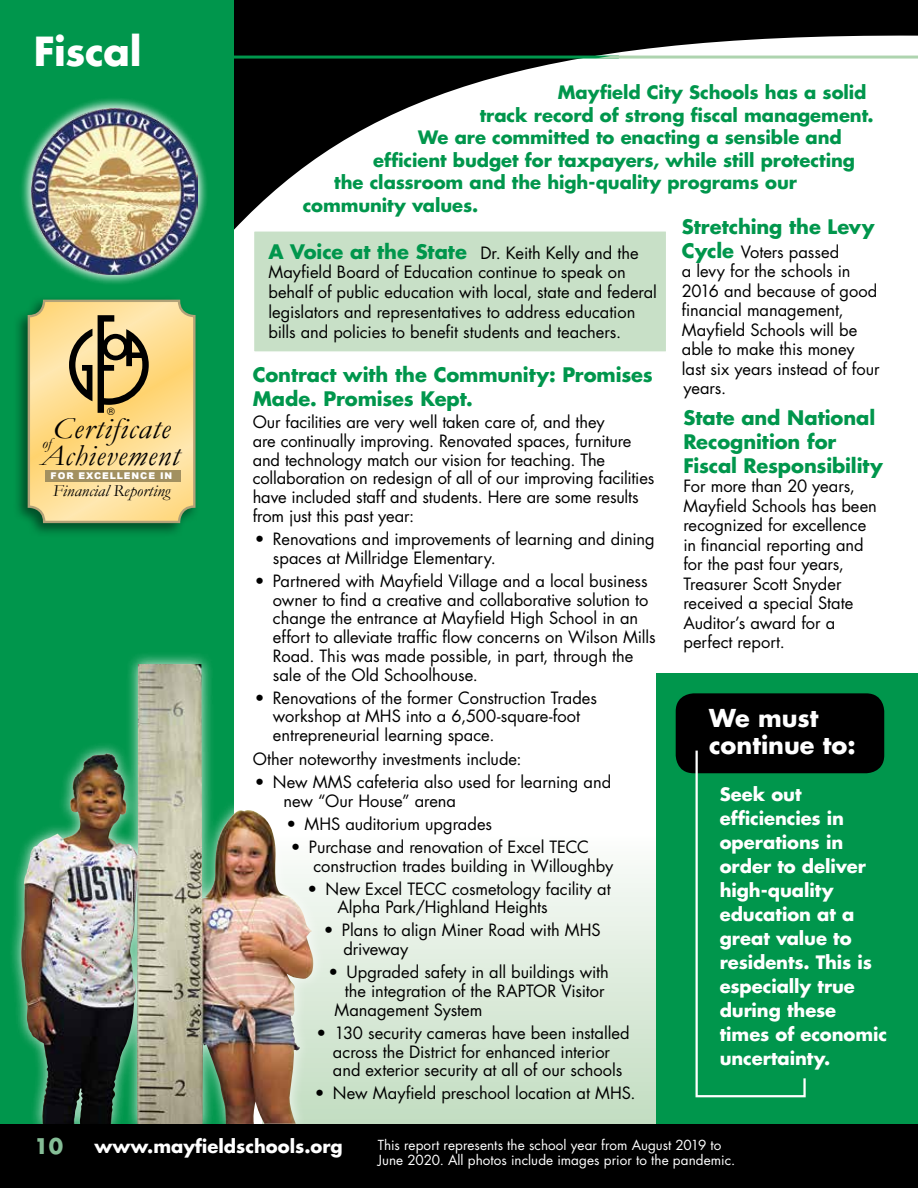
<style>
.page{position:relative;width:918px;height:1188px;background:#fff}
.page>*{position:absolute;margin:0;border:0;box-sizing:border-box;transform-origin:0 0}
.t1{font:700 39px "Futura LT Pro";letter-spacing:-.01em;color:#fff}
.t2{font:italic 30.3px "Garamond";letter-spacing:.025em;color:#000;scale:1.07 1}
.t3{font:italic 30.3px "Garamond";letter-spacing:.025em;color:#000}
.t4{font:700 24px/27px "Futura LT Pro";color:#fff}
.t5{font:700 21px "Futura LT Pro";color:#85bd96}
.t6{font:700 19.5px/24px "Futura LT Pro";letter-spacing:-.005em;color:#00964c}
.t7{font:700 18px "Futura LT Pro";letter-spacing:-.005em;color:#00964c}
.t8{font:700 18px/24px "Futura LT Pro";letter-spacing:-.005em;color:#fff}
.t9{font:italic 16.8px "Garamond";color:#000;scale:1.05 1}
.t10{font:16.5px/18.8px "Futura LT Pro";letter-spacing:-.005em;color:#000}
.t11{font:italic 15.3px "Garamond";color:#000;scale:1.05 1}
.t12{font:13.5px/15px "Futura LT Pro";letter-spacing:.005em;color:#fff}
.t13{font:10.2px "Helvetica";color:#000}
.t14{font:900 9.3px "Arial";letter-spacing:.1em;color:#fff}
.s1{font-weight:700;font-size:19.5px;color:#00964c}
</style>
<div class="page">
<svg style="left:234px;top:0;width:684px;height:230px"></svg>
<div style="left:0;top:0;width:234px;height:1124px;background:#00964c"></div>
<div style="left:262px;top:833px;width:405px;height:296px;background:linear-gradient(to bottom,#fbfcfb,#c0dbbf)"></div>
<hr style="left:156px;top:56px;width:463px;height:3px;background:#00964c">
<div style="left:20px;top:97px;width:189px;height:189px;background:#fff;opacity:.81"></div>
<img style="left:31px;top:108px;width:167px;height:167px">
<div style="left:13px;top:295px;width:187px;height:243px;background:#000;opacity:.48"></div>
<div style="left:28px;top:300px;width:168px;height:223px;border:2px solid #b2a278;border-radius:15px"></div>
<svg style="left:29px;top:301px;width:165px;height:221px;background:#e5ca84"></svg>
<div style="left:45px;top:470px;width:135px;height:12px;background:#a29060"></div>
<div style="left:253px;top:230px;width:414px;height:123px;background:#c8e0c7;border:2px solid #fff"></div>
<div style="left:657px;top:673px;width:261px;height:456px;background:#00964c"></div>
<svg style="left:596px;top:56px;width:322px;height:3px"></svg>
<div style="left:676px;top:693px;width:208px;height:80px;background:#000;border-radius:18px"></div>
<svg style="left:694px;top:750px;width:113px;height:348px"></svg>
<div style="left:9px;top:652px;width:316px;height:485px;background:#fff;opacity:.84"></div>
<img style="left:21px;top:664px;width:117px;height:424px">
<div style="left:0;top:1124px;width:918px;height:64px;background:#000"></div>
<h1 class="t1" style="left:34px;top:21px;width:109px">Fiscal</h1>
<p class="t13" style="left:107px;top:403px;width:9px">®</p>
<h2 class="t2" style="left:53px;top:411px;width:111px">Certificate</h2>
<p class="t9" style="left:53px;top:480px;width:113px">Financial Reporting</p>
<p class="t11" style="left:42px;top:435px;width:10px">of</p>
<h2 class="t3" style="left:41px;top:437px;width:140px">Achievement</h2>
<p class="t14" style="left:51px;top:469px;width:123px">FOR EXCELLENCE IN</p>
<p class="t7" style="left:558px;top:78px;width:310px">Mayfield City Schools has a solid</p>
<p class="t7" style="left:480px;top:101px;width:396px">track record of strong fiscal management.</p>
<p class="t7" style="left:418px;top:123px;width:425px">We are committed to enacting a sensible and</p>
<p class="t7" style="left:373px;top:146px;width:483px">efficient budget for taxpayers, while still protecting</p>
<p class="t7" style="left:334px;top:168px;width:464px">the classroom and the high-quality programs our</p>
<p class="t7" style="left:303px;top:191px;width:177px">community values.</p>
<p class="t6" style="left:682px;top:214px;width:194px">Stretching the Levy</p>
<p class="t10" style="left:682px;top:242px;width:199px;line-height:19.5px"><span class="s1">Cycle</span> Voters passed<br>a levy for the schools in<br>2016 and because of good financial management,<br>Mayfield Schools will be able to make this money last six years instead of four years.</p>
<p class="t6" style="left:683px;top:405px;width:201px">State and National<br>Recognition for<br>Fiscal Responsibility</p>
<p class="t10" style="left:683px;top:476px;width:195px;line-height:19.5px">For more than 20 years,<br>Mayfield Schools has been recognized for excellence in financial reporting and for the past four years,<br>Treasurer Scott Snyder received a special State<br>Auditor’s award for a perfect report.</p>
<p class="t10" style="left:268px;top:242px;width:390px;line-height:19.8px"><span class="s1">A Voice at the State</span> Dr. Keith Kelly and the Mayfield Board of Education continue to speak on behalf of public education with local, state and federal legislators and representatives to address education bills and policies to benefit students and teachers.</p>
<p class="t6" style="left:253px;top:362px;width:402px">Contract with the Community: Promises<br>Made. Promises Kept.</p>
<p class="t10" style="left:253px;top:413px;width:403px">Our facilities are very well taken care of, and they<br>are continually improving. Renovated spaces, furniture and technology match our vision for teaching. The collaboration on redesign of all of our improving facilities have included staff and students. Here are some results from just this past year:</p>
<p class="t10" style="left:273px;top:529px;width:383px;text-indent:-18px">• Renovations and improvements of learning and dining spaces at Millridge Elementary.</p>
<p class="t10" style="left:273px;top:571px;width:384px;text-indent:-18px">• Partnered with Mayfield Village and a local business owner to find a creative and collaborative solution to change the entrance at Mayfield High School in an effort to alleviate traffic flow concerns on Wilson Mills Road. This was made possible, in part, through the sale of the Old Schoolhouse.</p>
<p class="t10" style="left:273px;top:688px;width:326px;text-indent:-18px">• Renovations of the former Construction Trades workshop at MHS into a 6,500-square-foot entrepreneurial learning space.</p>
<p class="t10" style="left:253px;top:749px;width:270px">Other noteworthy investments include:</p>
<p class="t10" style="left:283px;top:772px;width:329px;text-indent:-29px">• New MMS cafeteria also used for learning and new “Our House” arena</p>
<p class="t10" style="left:286px;top:814px;width:207px">• MHS auditorium upgrades</p>
<p class="t10" style="left:313px;top:837px;width:301px;text-indent:-23px">• Purchase and renovation of Excel TECC construction trades building in Willoughby</p>
<p class="t10" style="left:337px;top:879px;width:275px;text-indent:-30px">• New Excel TECC cosmetology facility at<br>Alpha Park/Highland Heights</p>
<p class="t10" style="left:343px;top:921px;width:259px;text-indent:-20px">• Plans to align Miner Road with MHS driveway</p>
<p class="t10" style="left:328px;top:963px;width:282px">• Upgraded safety in all buildings with</p>
<p class="t10" style="left:345px;top:981px;width:261px">the integration of the RAPTOR Visitor</p>
<p class="t10" style="left:334px;top:1000px;width:150px">Management System</p>
<p class="t10" style="left:316px;top:1023px;width:315px;text-align:center">• 130 security cameras have been installed across the District for enhanced interior<br>and exterior security at all of our schools</p>
<p class="t10" style="left:315px;top:1084px;width:322px">• New Mayfield preschool location at MHS.</p>
<h3 class="t4" style="left:709px;top:704px;width:148px">We must continue to:</h3>
<p class="t8" style="left:720px;top:782px;width:169px">Seek out efficiencies in operations in order to deliver high-quality education at a great value to residents. This is especially true during these times of economic uncertainty.</p>
<p class="t5" style="left:34px;top:1130px;width:30px">10</p>
<p class="t8" style="left:94px;top:1134px;width:250px">www.mayfieldschools.org</p>
<p class="t12" style="left:378px;top:1138px;width:359px">This report represents the school year from August 2019 to<br>June 2020. All photos include images prior to the pandemic.</p>
</div>
